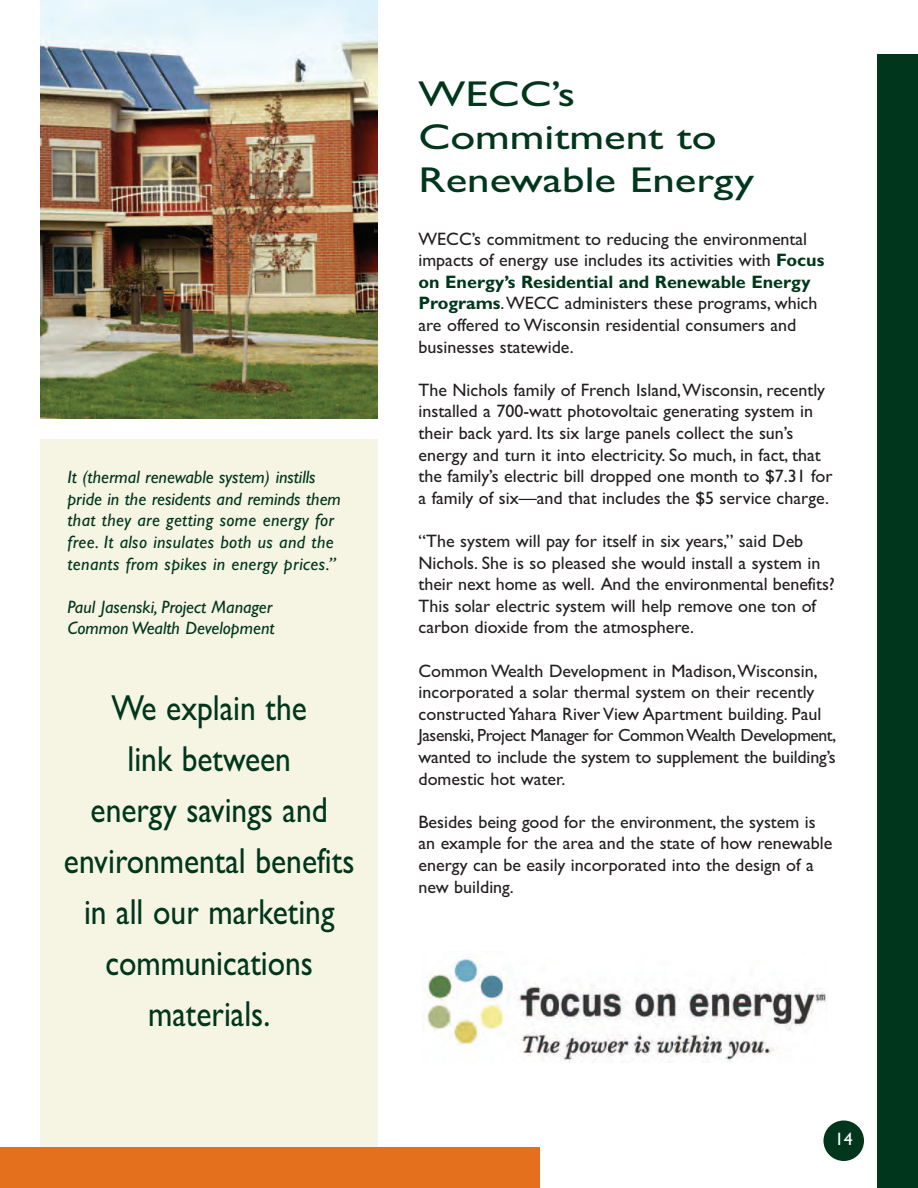
<style>
.page{position:relative;width:918px;height:1188px;background:#fff}
.page>*{position:absolute;margin:0;border:0;box-sizing:border-box;transform-origin:0 0}
.t1{font:36.15px/51px "Gill Sans";color:#00361c;text-align:center;scale:.87 1}
.t2{font:36px/43.2px "Gill Sans";color:#00361c;scale:1.25 1}
.t3{font:18px/21.6px "Gill Sans";color:#231f20}
.t4{font:italic 18px/21.6px "Gill Sans";letter-spacing:.02em;color:#00361c}
.t5{font:italic 18px/21.6px "Gill Sans";color:#00361c}
.t6{font:18px "Gill Sans";color:#fff}
.t7{font:17.7px "Gill Sans";letter-spacing:-.02em;color:#231f20}
.s1{font-weight:700;color:#00361c}
</style>
<div class="page">
<div style="left:878px;top:54px;width:40px;height:1134px;background:#00361c"></div>
<div style="left:824px;top:1121px;width:40px;height:40px;background:#00361c;border-radius:50%"></div>
<img style="left:426px;top:956px;width:400px;height:106px">
<div style="left:40px;top:439px;width:338px;height:724px;background:#f6f4e3"></div>
<img style="left:40px;top:0;width:338px;height:418px">
<div style="left:0;top:1148px;width:540px;height:40px;background:#e4701e"></div>
<p class="t4" style="left:68px;top:468px;width:275px">It (thermal renewable system) instills pride in the residents and reminds them that they are getting some energy for free. It also insulates both us and the tenants from spikes in energy prices.”</p>
<p class="t5" style="left:68px;top:598px;width:209px">Paul Jasenski, Project Manager<br>Common Wealth Development</p>
<h1 class="t1" style="left:64px;top:682px;width:335px">We explain the<br>link between<br>energy savings and environmental benefits in all our marketing communications materials.</h1>
<h2 class="t2" style="left:418px;top:72px;width:270px">WECC’s<br>Commitment to<br>Renewable Energy</h2>
<p class="t3" style="left:418px;top:228px;width:407px">WECC’s commitment to reducing the environmental impacts of energy use includes its activities with <span class="s1">Focus on Energy’s Residential and Renewable Energy Programs</span>.WECC administers these programs, which are offered to Wisconsin residential consumers and businesses statewide.</p>
<p class="t3" style="left:419px;top:379px;width:416px">The Nichols family of French Island,Wisconsin, recently installed a 700-watt photovoltaic generating system in their back yard. Its six large panels collect the sun’s energy and turn it into electricity. So much, in fact, that the family’s electric bill dropped one month to $7.31 for a family of six—and that includes the $5 service charge.</p>
<p class="t3" style="left:419px;top:530px;width:418px">“The system will pay for itself in six years,” said Deb Nichols. She is so pleased she would install a system in their next home as well. And the environmental benefits?<br>This solar electric system will help remove one ton of carbon dioxide from the atmosphere.</p>
<p class="t3" style="left:419px;top:660px;width:404px">Common Wealth Development in Madison,Wisconsin, incorporated a solar thermal system on their recently constructed Yahara River View Apartment building. Paul</p>
<p class="t7" style="left:418px;top:725px;width:419px">Jasenski, Project Manager for Common Wealth Development,</p>
<p class="t3" style="left:418px;top:746px;width:419px">wanted to include the system to supplement the building’s domestic hot water.</p>
<p class="t3" style="left:418px;top:811px;width:415px">Besides being good for the environment, the system is an example for the area and the state of how renewable energy can be easily incorporated into the design of a new building.</p>
<p class="t6" style="left:835px;top:1128px;width:19px">14</p>
</div>
